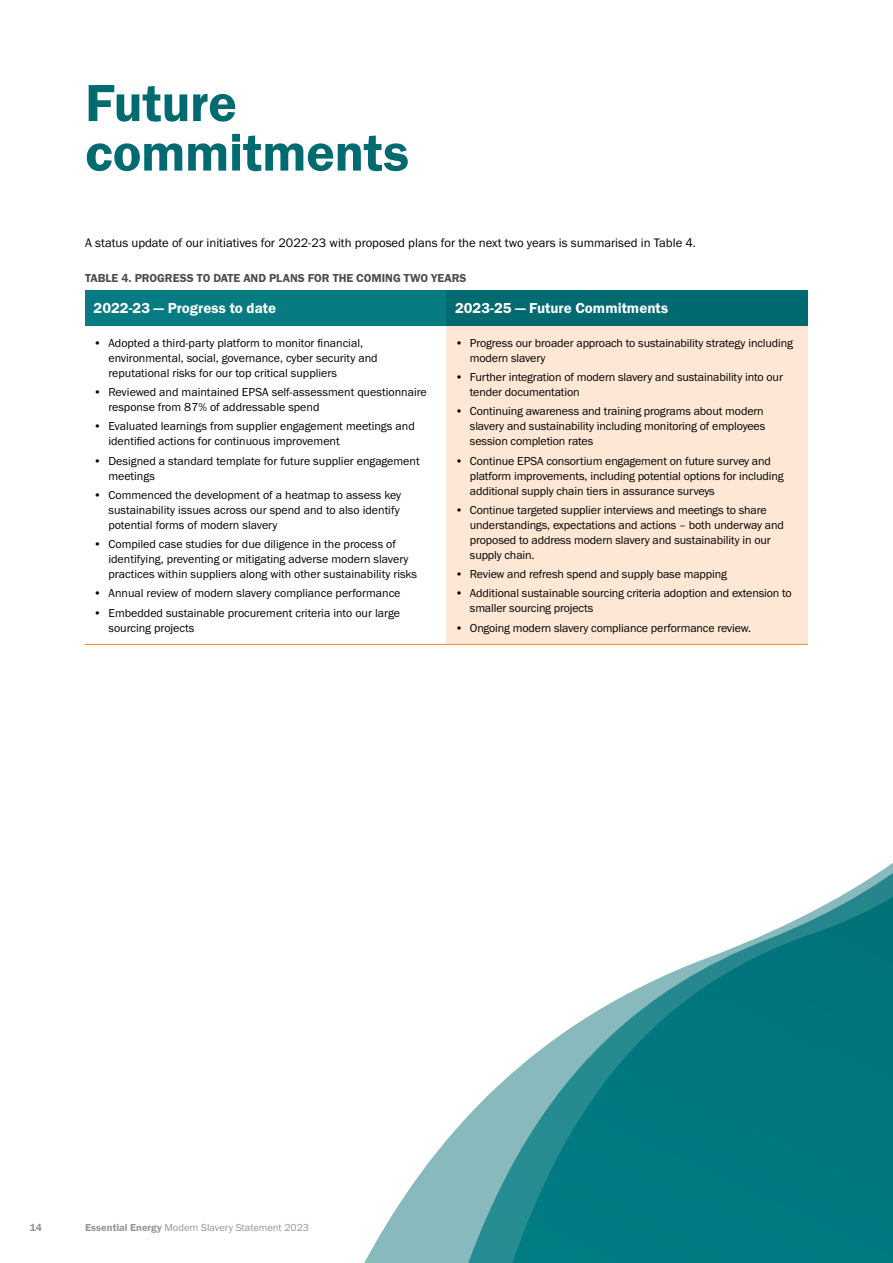
<style>
.page{position:relative;width:893px;height:1263px;background:#fff}
.page>*{position:absolute;margin:0;border:0;box-sizing:border-box;transform-origin:0 0}
.t1{font:54px/49.5px "Franklin Gothic URW Dem";letter-spacing:-.01em;color:#006a71}
.t2{font:15px "Franklin Gothic URW Dem";color:#fff}
.t3{font:12.75px "Franklin Gothic URW Boo";color:#000}
.t4{font:12px/15px "Franklin Gothic URW Boo";letter-spacing:-.01em;color:#000}
.t5{font:12px "Franklin Gothic URW Dem";color:#4d4d4f}
.t6{font:10.5px "Franklin Gothic URW Boo";color:#939598}
.t7{font:10.5px "Franklin Gothic URW Dem";color:#939598}
.s1{font-family:"Franklin Gothic URW Dem"}
</style>
<div class="page">
<div style="left:85px;top:291px;width:361px;height:35px;background:#067b82"></div>
<div style="left:446px;top:291px;width:362px;height:35px;background:#006a71"></div>
<div style="left:446px;top:326px;width:362px;height:318px;background:#fee8d5"></div>
<hr style="left:85px;top:644px;width:361px;height:1px;background:#f58025">
<svg style="left:206px;top:643px;width:687px;height:620px"></svg>
<h1 class="t1" style="left:85px;top:77px;width:325px">Future commitments</h1>
<p class="t3" style="left:85px;top:234px;width:613px">A status update of our initiatives for 2022-23 with proposed plans for the next two years is summarised in Table 4.</p>
<p class="t5" style="left:85px;top:271px;width:383px">TABLE 4. PROGRESS TO DATE AND PLANS FOR THE COMING TWO YEARS</p>
<p class="t2" style="left:94px;top:299px;width:184px">2022-23 — Progress to date</p>
<p class="t2" style="left:455px;top:299px;width:215px">2023-25 — Future Commitments</p>
<p class="t4" style="left:108px;top:335px;width:271px;text-indent:-15px">• Adopted a third-party platform to monitor financial, environmental, social, governance, cyber security and reputational risks for our top critical suppliers</p>
<p class="t4" style="left:108px;top:384px;width:320px;text-indent:-15px">• Reviewed and maintained EPSA self-assessment questionnaire response from 87% of addressable spend</p>
<p class="t4" style="left:108px;top:419px;width:308px;text-indent:-15px">• Evaluated learnings from supplier engagement meetings and identified actions for continuous improvement</p>
<p class="t4" style="left:108px;top:453px;width:313px;text-indent:-15px">• Designed a standard template for future supplier engagement meetings</p>
<p class="t4" style="left:108px;top:487px;width:294px;text-align:justify;text-indent:-15px">• Commenced the development of a heatmap to assess key sustainability issues across our spend and to also identify potential forms of modern slavery</p>
<p class="t4" style="left:108px;top:536px;width:310px;text-indent:-15px">• Compiled case studies for due diligence in the process of identifying, preventing or mitigating adverse modern slavery practices within suppliers along with other sustainability risks</p>
<p class="t4" style="left:94px;top:586px;width:308px">• Annual review of modern slavery compliance performance</p>
<p class="t4" style="left:108px;top:605px;width:293px;text-indent:-15px">• Embedded sustainable procurement criteria into our large sourcing projects</p>
<p class="t4" style="left:470px;top:335px;width:325px;text-indent:-15px">• Progress our broader approach to sustainability strategy including modern slavery</p>
<p class="t4" style="left:470px;top:369px;width:315px;text-indent:-15px">• Further integration of modern slavery and sustainability into our tender documentation</p>
<p class="t4" style="left:470px;top:404px;width:297px;text-indent:-15px">• Continuing awareness and training programs about modern slavery and sustainability including monitoring of employees session completion rates</p>
<p class="t4" style="left:470px;top:453px;width:315px;text-indent:-15px">• Continue EPSA consortium engagement on future survey and platform improvements, including potential options for including additional supply chain tiers in assurance surveys</p>
<p class="t4" style="left:470px;top:502px;width:315px;text-indent:-15px">• Continue targeted supplier interviews and meetings to share understandings, expectations and actions – both underway and proposed to address modern slavery and sustainability in our supply chain.</p>
<p class="t4" style="left:455px;top:566px;width:273px">• Review and refresh spend and supply base mapping</p>
<p class="t4" style="left:470px;top:586px;width:323px;text-indent:-15px">• Additional sustainable sourcing criteria adoption and extension to smaller sourcing projects</p>
<p class="t4" style="left:455px;top:620px;width:298px">• Ongoing modern slavery compliance performance review.</p>
<p class="t7" style="left:30px;top:1221px;width:14px">14</p>
<p class="t6" style="left:85px;top:1220px;width:226px"><span class="s1">Essential Energy</span> Modern Slavery Statement 2023</p>
</div>
